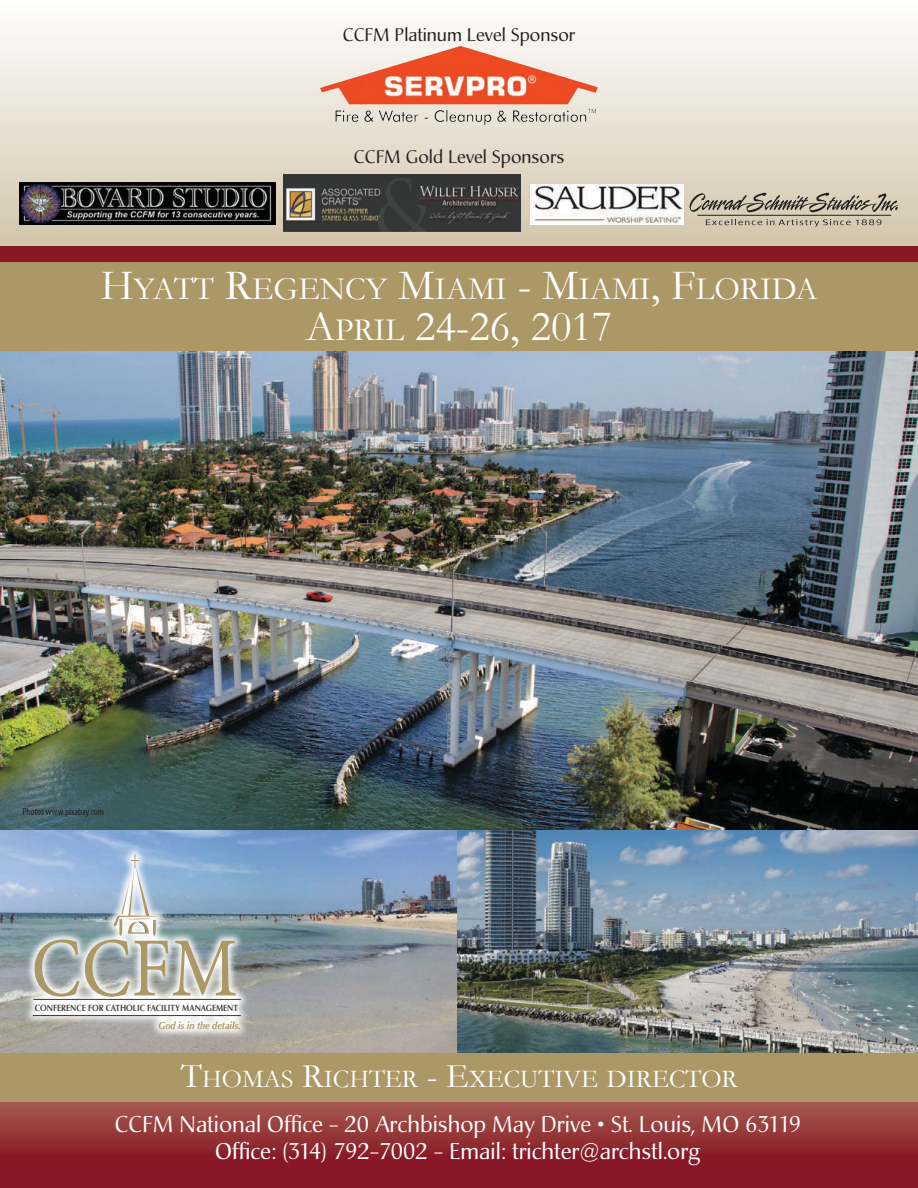
<style>
.page{position:relative;width:918px;height:1188px;background:#fff}
.page>*{position:absolute;margin:0;border:0;box-sizing:border-box;transform-origin:0 0}
.t1{font:84.15px "Minion Pro";color:#ac9866;scale:.89 1}
.t2{font:43.5px "Garamond";color:#fff}
.t3{font:32.7px "Garamond";color:#fff}
.t4{font:25.8px "Garamond";color:#fff}
.t5{font:22.5px/27px "Christiana";color:#fff;text-align:center}
.t6{font:18px "Christiana";color:#231f20}
.t7{font:italic 700 10.35px "Optima";color:#ac9866;scale:.89 1}
.t8{font:condensed 10.2px "Myriad Pro";color:#231f20}
.t9{font:700 9px "Optima";color:#414142;scale:.89 1}
.s1{font-size:43.5px}
.s2{font-size:32.7px}
.s3{font-size:34.5px}
</style>
<div class="page">
<svg style="left:0;top:26px;width:918px;height:220px;background:#e7e1d3"></svg>
<svg style="left:0;top:1101px;width:918px;height:87px;background:#922f34"></svg>
<div style="left:0;top:836px;width:918px;height:265px;background:#ac9866"></div>
<div style="left:0;top:250px;width:918px;height:265px;background:#ac9866"></div>
<div style="left:0;top:246px;width:918px;height:16px;background:#881826"></div>
<img style="left:0;top:352px;width:918px;height:479px">
<img style="left:0;top:831px;width:918px;height:222px">
<svg style="left:23px;top:845px;width:228px;height:194px;background:#b1c0cc"></svg>
<hr style="left:33px;top:1015px;width:208px;height:1px;background:#414142">
<hr style="left:34px;top:999px;width:207px;height:1px;background:#414142">
<svg style="left:113px;top:855px;width:47px;height:81px;background:#c1cdd8"></svg>
<img style="left:317px;top:45px;width:284px;height:81px">
<svg style="left:690px;top:193px;width:208px;height:19px;background:#a8a090"></svg>
<svg style="left:706px;top:218px;width:176px;height:9px;background:#bcb29d"></svg>
<hr style="left:697px;top:215px;width:194px;height:1px;background:#231f20">
<img style="left:19px;top:182px;width:256px;height:43px">
<img style="left:531px;top:184px;width:152px;height:40px">
<img style="left:284px;top:175px;width:237px;height:57px">
<p class="t6" style="left:343px;top:24px;width:234px">CCFM Platinum Level Sponsor</p>
<p class="t6" style="left:354px;top:146px;width:212px">CCFM Gold Level Sponsors</p>
<h3 class="t3" style="left:101px;top:269px;width:718px"><span class="s1">H</span>YATT <span class="s1">R</span>EGENCY <span class="s1">M</span>IAMI <span class="s1">- M</span>IAMI<span class="s1">, F</span>LORIDA</h3>
<h2 class="t2" style="left:306px;top:300px;width:308px">A<span class="s2">PRIL</span> 24-26, 2017</h2>
<p class="t8" style="left:23px;top:806px;width:83px">Photos www.pixabay.com</p>
<h1 class="t1" style="left:31px;top:912px;width:234px">CCFM</h1>
<p class="t9" style="left:35px;top:1003px;width:230px">CONFERENCE FOR CATHOLIC FACILITY MANAGEMENT</p>
<p class="t7" style="left:158px;top:1020px;width:94px">God is in the details.</p>
<p class="t4" style="left:181px;top:1064px;width:558px"><span class="s3">T</span>HOMAS <span class="s3">R</span>ICHTER <span class="s3">- E</span>XECUTIVE DIRECTOR</p>
<p class="t5" style="left:115px;top:1111px;width:688px">CCFM National Office - 20 Archbishop May Drive • St. Louis, MO 63119<br>Office: (314) 792-7002 - Email: trichter@archstl.org</p>
</div>
